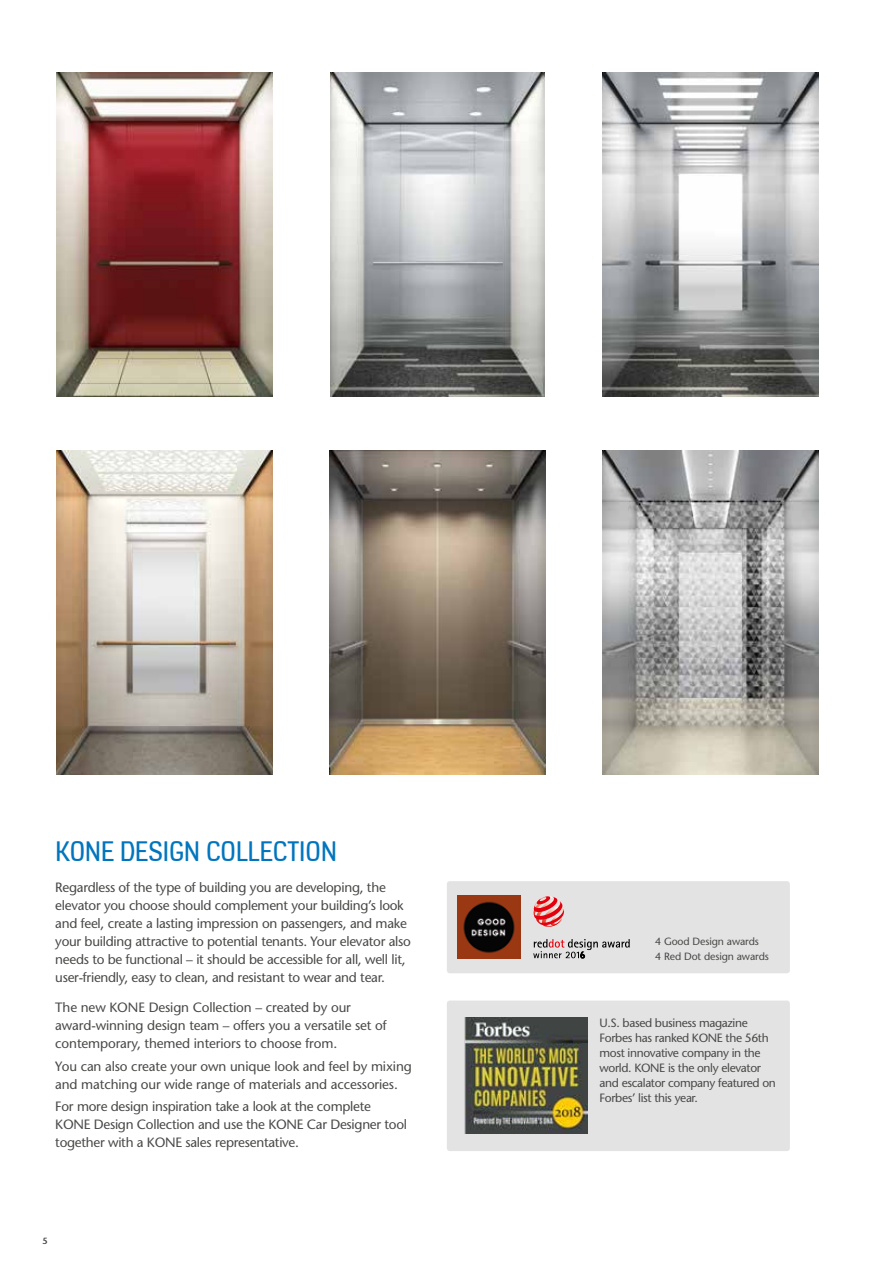
<style>
.page{position:relative;width:893px;height:1263px;background:#fff}
.page>*{position:absolute;margin:0;border:0;box-sizing:border-box;transform-origin:0 0}
.t1{font:30px "KONE Information v 13";letter-spacing:-.02em;color:#0075be}
.t2{font:13.5px/18px "Stone Sans";letter-spacing:-.02em;color:#494948}
.t3{font:500 12px/15px "Stone Sans Std";letter-spacing:-.03em;color:#494948}
.t4{font:10.5px/15px "Stone Sans";letter-spacing:-.01em;color:#494948}
.t5{font:600 9px "Stone Sans";color:#494948}
</style>
<div class="page">
<img style="left:330px;top:72px;width:215px;height:324px">
<img style="left:57px;top:72px;width:216px;height:324px">
<img style="left:329px;top:451px;width:216px;height:324px">
<img style="left:57px;top:451px;width:216px;height:324px">
<div style="left:447px;top:881px;width:343px;height:92px;background:#e3e3e3;border-radius:3px"></div>
<img style="left:458px;top:895px;width:63px;height:64px">
<svg style="left:534px;top:896px;width:30px;height:31px"></svg>
<svg style="left:533px;top:939px;width:97px;height:19px"></svg>
<div style="left:447px;top:1000px;width:343px;height:151px;background:#e3e3e3;border-radius:3px"></div>
<img style="left:464px;top:1018px;width:123px;height:116px">
<img style="left:603px;top:72px;width:215px;height:324px">
<img style="left:602px;top:451px;width:216px;height:324px">
<h1 class="t1" style="left:55px;top:832px;width:284px">KONE DESIGN COLLECTION</h1>
<p class="t2" style="left:55px;top:878px;width:357px">Regardless of the type of building you are developing, the elevator you choose should complement your building’s look and feel, create a lasting impression on passengers, and make your building attractive to potential tenants. Your elevator also needs to be functional – it should be accessible for all, well lit, user-friendly, easy to clean, and resistant to wear and tear.</p>
<p class="t2" style="left:55px;top:998px;width:333px">The new KONE Design Collection – created by our award-winning design team – offers you a versatile set of contemporary, themed interiors to choose from.</p>
<p class="t2" style="left:55px;top:1057px;width:358px">You can also create your own unique look and feel by mixing and matching our wide range of materials and accessories.</p>
<p class="t2" style="left:55px;top:1097px;width:353px">For more design inspiration take a look at the complete<br>KONE Design Collection and use the KONE Car Designer tool together with a KONE sales representative.</p>
<p class="t5" style="left:43px;top:1235px;width:7px">5</p>
<p class="t4" style="left:655px;top:934px;width:115px">4 Good Design awards<br>4 Red Dot design awards</p>
<p class="t3" style="left:600px;top:1015px;width:178px">U.S. based business magazine<br>Forbes has ranked KONE the 56th most innovative company in the world. KONE is the only elevator and escalator company featured on<br>Forbes’ list this year.</p>
</div>
